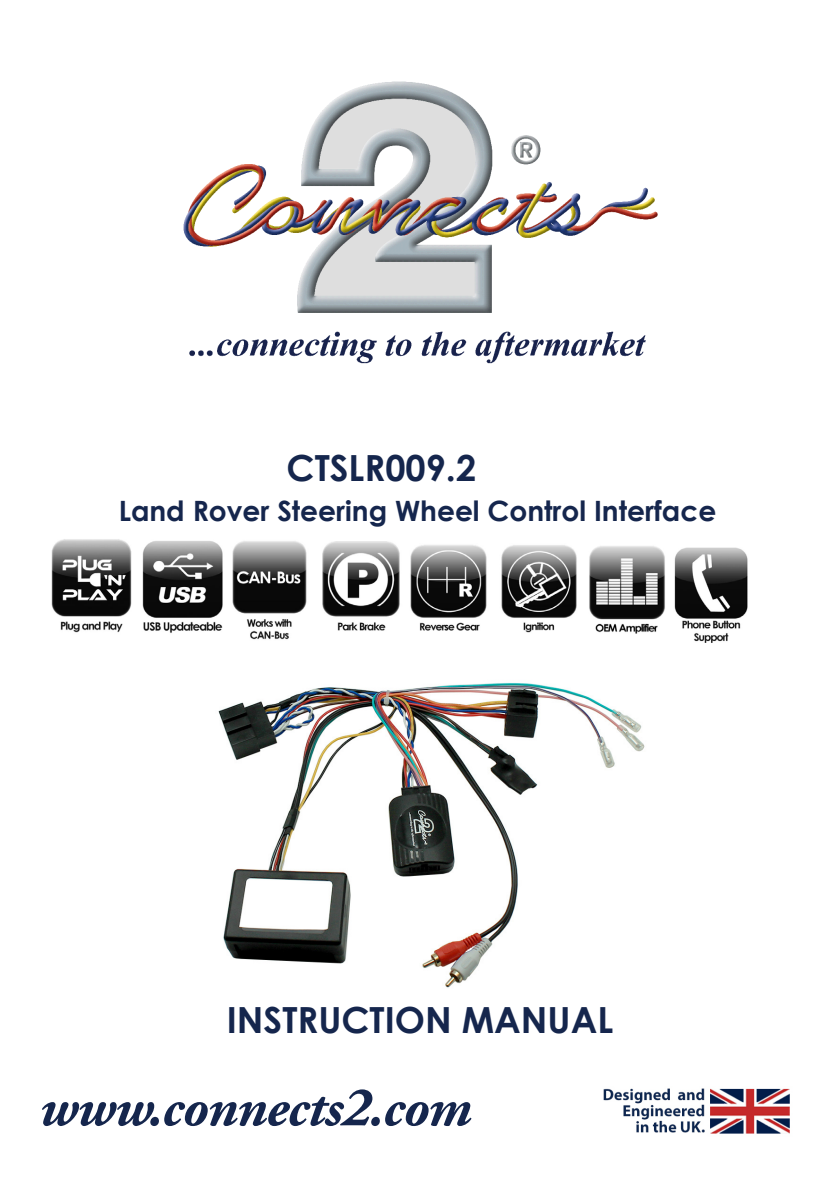
<style>
.page{position:relative;width:840px;height:1191px;background:#fff}
.page>*{position:absolute;margin:0;border:0;box-sizing:border-box;transform-origin:0 0}
.t1{font:italic 700 56px "Adobe Garamond Pro";letter-spacing:-.02em;color:#15264d}
.t2{font:700 36px "Century Gothic";color:#15264d}
.t3{font:700 28px "Century Gothic";color:#15264d}
</style>
<div class="page">
<img style="left:183px;top:81px;width:475px;height:283px">
<img style="left:603px;top:1088px;width:187px;height:46px">
<img style="left:218px;top:682px;width:449px;height:309px">
<img style="left:232px;top:541px;width:75px;height:99px">
<img style="left:322px;top:541px;width:78px;height:90px">
<img style="left:410px;top:545px;width:167px;height:88px">
<img style="left:142px;top:541px;width:81px;height:92px">
<img style="left:51px;top:539px;width:81px;height:94px">
<img style="left:589px;top:546px;width:76px;height:88px">
<img style="left:674px;top:547px;width:74px;height:95px">
<div style="left:525px;top:826px;width:115px;height:140px;background:#fff"></div>
<p class="t2" style="left:286px;top:440px;width:191px">CTSLR009.2</p>
<p class="t3" style="left:119px;top:489px;width:598px">Land Rover Steering Wheel Control Interface</p>
<p class="t2" style="left:227px;top:992px;width:387px">INSTRUCTION MANUAL</p>
<p class="t1" style="left:39px;top:1075px;width:433px">www.connects2.com</p>
</div>
